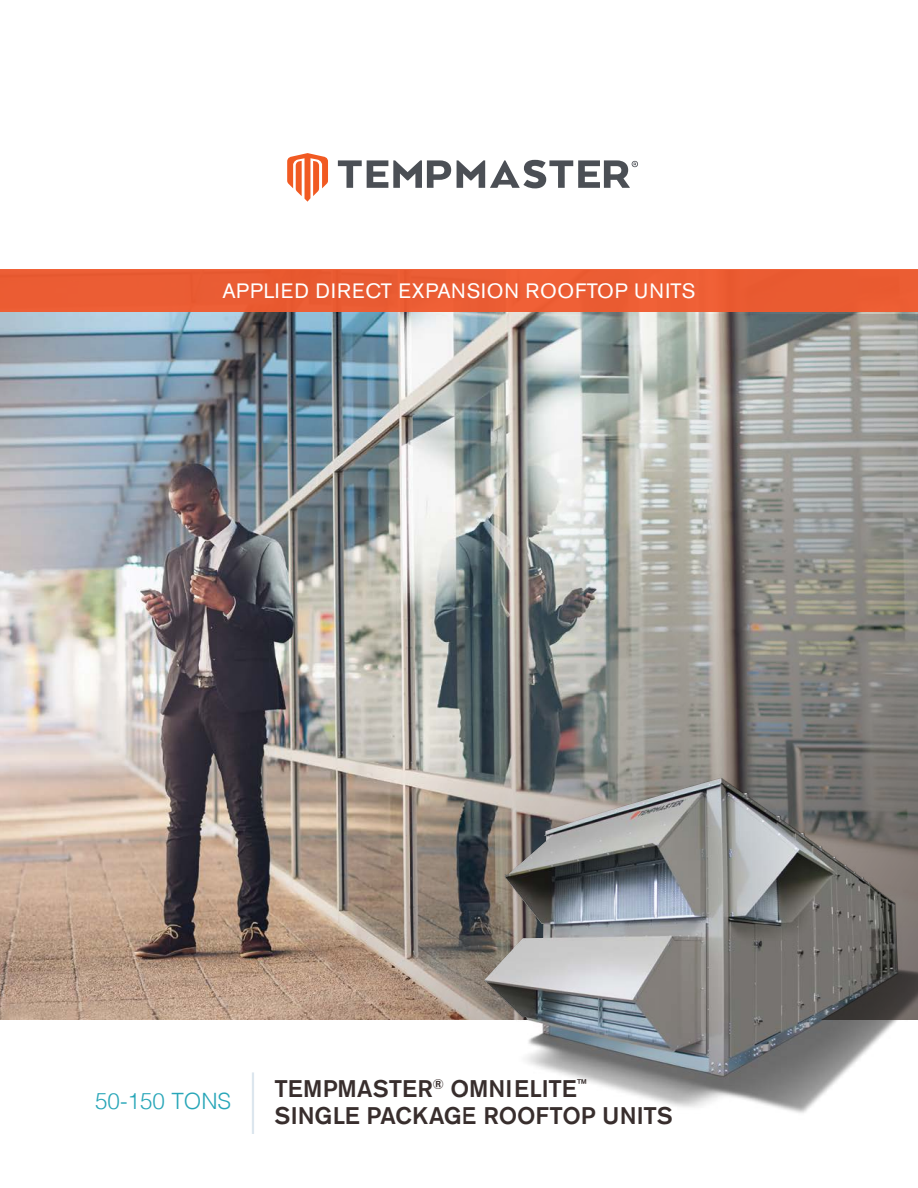
<style>
.page{position:relative;width:918px;height:1188px;background:#fff}
.page>*{position:absolute;margin:0;border:0;box-sizing:border-box;transform-origin:0 0}
.Main___Body_Copy{font:500 23.85px/27px "Akzidenz Grotesk BE";color:#382e2d}
.t1{font:300 22.5px "Helvetica";color:#28a6b8}
.t2{font:20.55px "Akzidenz Grotesk BE";letter-spacing:.04em;color:#fff}
</style>
<div class="page">
<svg style="left:287px;top:153px;width:41px;height:49px"></svg>
<svg style="left:338px;top:160px;width:113px;height:28px"></svg>
<svg style="left:457px;top:160px;width:181px;height:28px"></svg>
<hr style="left:252px;top:1072px;width:2px;height:62px;background:#dce6ee">
<div style="left:0;top:269px;width:918px;height:43px;background:#ea5c33"></div>
<img style="left:0;top:314px;width:918px;height:706px">
<img style="left:464px;top:769px;width:454px;height:344px">
<img style="left:484px;top:778px;width:413px;height:298px">
<p class="t2" style="left:223px;top:279px;width:474px">APPLIED DIRECT EXPANSION ROOFTOP UNITS</p>
<p class="t1" style="left:95px;top:1082px;width:138px">50-150 TONS</p>
<p class="Main___Body_Copy" style="left:275px;top:1075px;width:400px">TEMPMASTER<sup>®</sup> OMNIELITE<sup>™<br></sup>SINGLE PACKAGE ROOFTOP UNITS</p>
</div>
